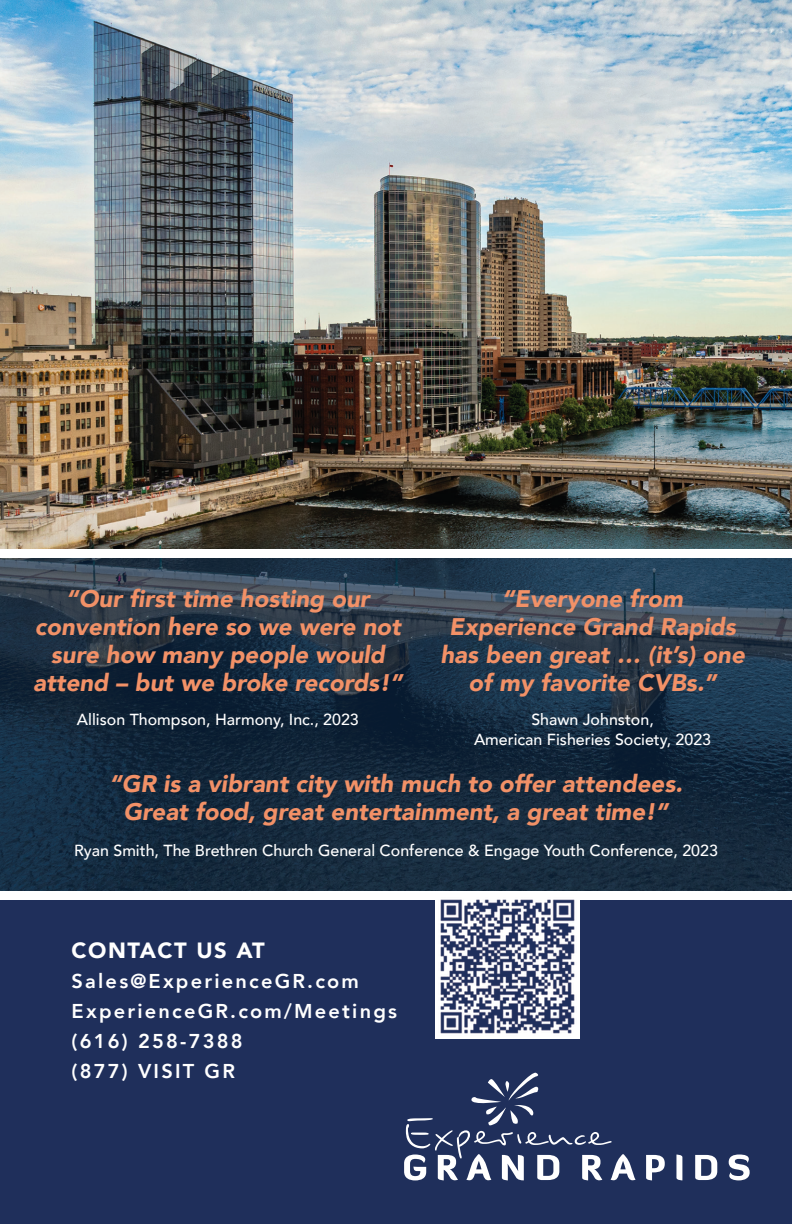
<style>
.page{position:relative;width:792px;height:1224px;background:#fff}
.page>*{position:absolute;margin:0;border:0;box-sizing:border-box;transform-origin:0 0}
.t1{font:italic 900 24px/28px "Avenir";color:#f29167;text-align:center}
.t2{font:900 22px "Avenir";letter-spacing:.07em;color:#fff}
.t3{font:800 20px/30px "Avenir";letter-spacing:.11em;color:#fff}
.t4{font:500 16px/20px "Avenir";color:#fff;text-align:center}
</style>
<div class="page">
<img style="left:0;top:0;width:792px;height:549px">
<img style="left:0;top:558px;width:792px;height:333px">
<div style="left:0;top:900px;width:792px;height:324px;background:#1f2f5b"></div>
<svg style="left:646px;top:1155px;width:19px;height:25px"></svg>
<svg style="left:676px;top:1155px;width:6px;height:25px"></svg>
<svg style="left:695px;top:1155px;width:22px;height:25px"></svg>
<svg style="left:729px;top:1155px;width:21px;height:25px"></svg>
<svg style="left:404px;top:1072px;width:232px;height:108px"></svg>
<img style="left:436px;top:899px;width:144px;height:140px">
<p class="t1" style="left:33px;top:584px;width:371px">“Our first time hosting our convention here so we were not sure how many people would attend – but we broke records!”</p>
<p class="t4" style="left:77px;top:709px;width:283px">Allison Thompson, Harmony, Inc., 2023</p>
<p class="t1" style="left:440px;top:584px;width:306px">“Everyone from<br>Experience Grand Rapids has been great … (it’s) one of my favorite CVBs.”</p>
<p class="t4" style="left:474px;top:709px;width:239px">Shawn Johnston,<br>American Fisheries Society, 2023</p>
<p class="t1" style="left:109px;top:770px;width:575px">“GR is a vibrant city with much to offer attendees.<br>Great food, great entertainment, a great time!”</p>
<p class="t4" style="left:74px;top:840px;width:645px">Ryan Smith, The Brethren Church General Conference &amp; Engage Youth Conference, 2023</p>
<p class="t2" style="left:72px;top:931px;width:195px">CONTACT US AT</p>
<p class="t3" style="left:72px;top:966px;width:327px">Sales@ExperienceGR.com<br>ExperienceGR.com/Meetings (616) 258-7388<br>(877) VISIT GR</p>
</div>
